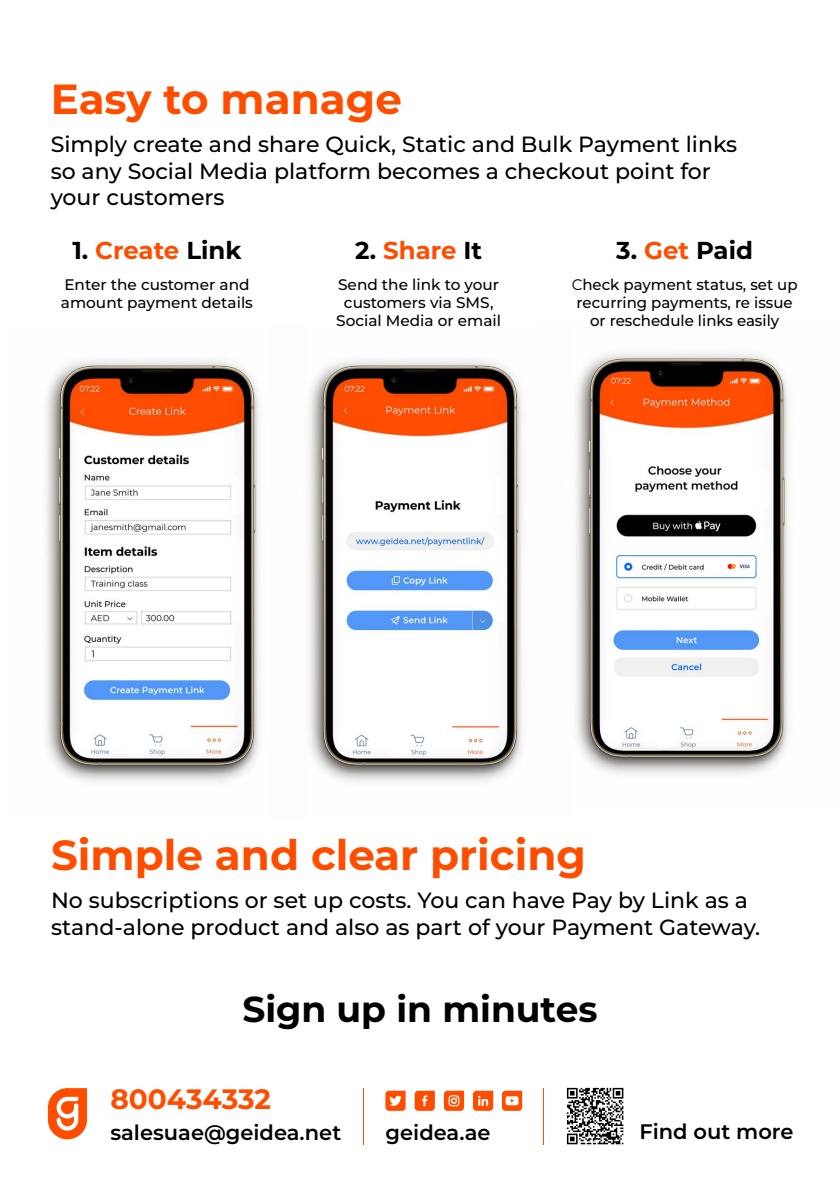
<style>
.page{position:relative;width:840px;height:1191px;background:#fff}
.page>*{position:absolute;margin:0;border:0;box-sizing:border-box;transform-origin:0 0}
.t1{font:700 42px "Montserrat";color:#ff4d00}
.t2{font:700 36px "Montserrat";color:#000}
.t3{font:700 28px "Montserrat";letter-spacing:-.005em;color:#ff4d00}
.t4{font:700 24.4px "Montserrat";color:#000}
.t5{font:700 24.4px "Montserrat";color:#ff4d00}
.t6{font:500 22px/26.4px "Montserrat";color:#000}
.t7{font:600 21px "Montserrat";color:#000}
.t8{font:500 15.2px/18.4px "Montserrat";color:#000;text-align:center}
.s1{color:#ff4d00}
.s2{color:#000}
.s3{font-weight:400}
</style>
<div class="page">
<img style="left:45px;top:360px;width:215px;height:422px">
<img style="left:308px;top:360px;width:215px;height:422px">
<img style="left:575px;top:353px;width:214px;height:421px">
<svg style="left:414px;top:1090px;width:20px;height:20px"></svg>
<svg style="left:473px;top:1090px;width:20px;height:20px"></svg>
<svg style="left:443px;top:1090px;width:21px;height:20px"></svg>
<svg style="left:502px;top:1090px;width:20px;height:20px"></svg>
<svg style="left:385px;top:1090px;width:20px;height:20px"></svg>
<hr style="left:362px;top:1088px;width:1px;height:56px;background:#ff4d00">
<hr style="left:543px;top:1088px;width:1px;height:56px;background:#ff4d00">
<svg style="left:48px;top:1088px;width:39px;height:51px"></svg>
<svg style="left:566px;top:1087px;width:57px;height:57px"></svg>
<h1 class="t1" style="left:51px;top:69px;width:352px">Easy to manage</h1>
<p class="t6" style="left:51px;top:131px;width:687px">Simply create and share Quick, Static and Bulk Payment links so any Social Media platform becomes a checkout point for your customers</p>
<p class="t4" style="left:72px;top:233px;width:170px">1. <span class="s1">Create</span> Link</p>
<p class="t8" style="left:61px;top:275px;width:193px;text-align:left">Enter the customer and amount payment details</p>
<p class="t5" style="left:355px;top:233px;width:128px"><span class="s2">2.</span> Share <span class="s2">It</span></p>
<p class="t8" style="left:336px;top:275px;width:166px">Send the link to your customers via SMS,<br>Social Media or email</p>
<p class="t4" style="left:616px;top:233px;width:138px">3. <span class="s1">Get</span> Paid</p>
<p class="t8" style="left:571px;top:275px;width:227px"><span class="s3">C</span>heck payment status, set up recurring payments, re issue or reschedule links easily</p>
<h1 class="t1" style="left:51px;top:825px;width:536px">Simple and clear pricing</h1>
<p class="t6" style="left:51px;top:886px;width:710px">No subscriptions or set up costs. You can have Pay by Link as a stand-alone product and also as part of your Payment Gateway.</p>
<h2 class="t2" style="left:242px;top:983px;width:356px">Sign up in minutes</h2>
<p class="t3" style="left:110px;top:1079px;width:162px">800434332</p>
<p class="t7" style="left:110px;top:1117px;width:232px">salesuae@geidea.net</p>
<p class="t7" style="left:385px;top:1117px;width:106px">geidea.ae</p>
<p class="t7" style="left:639px;top:1116px;width:155px">Find out more</p>
</div>
